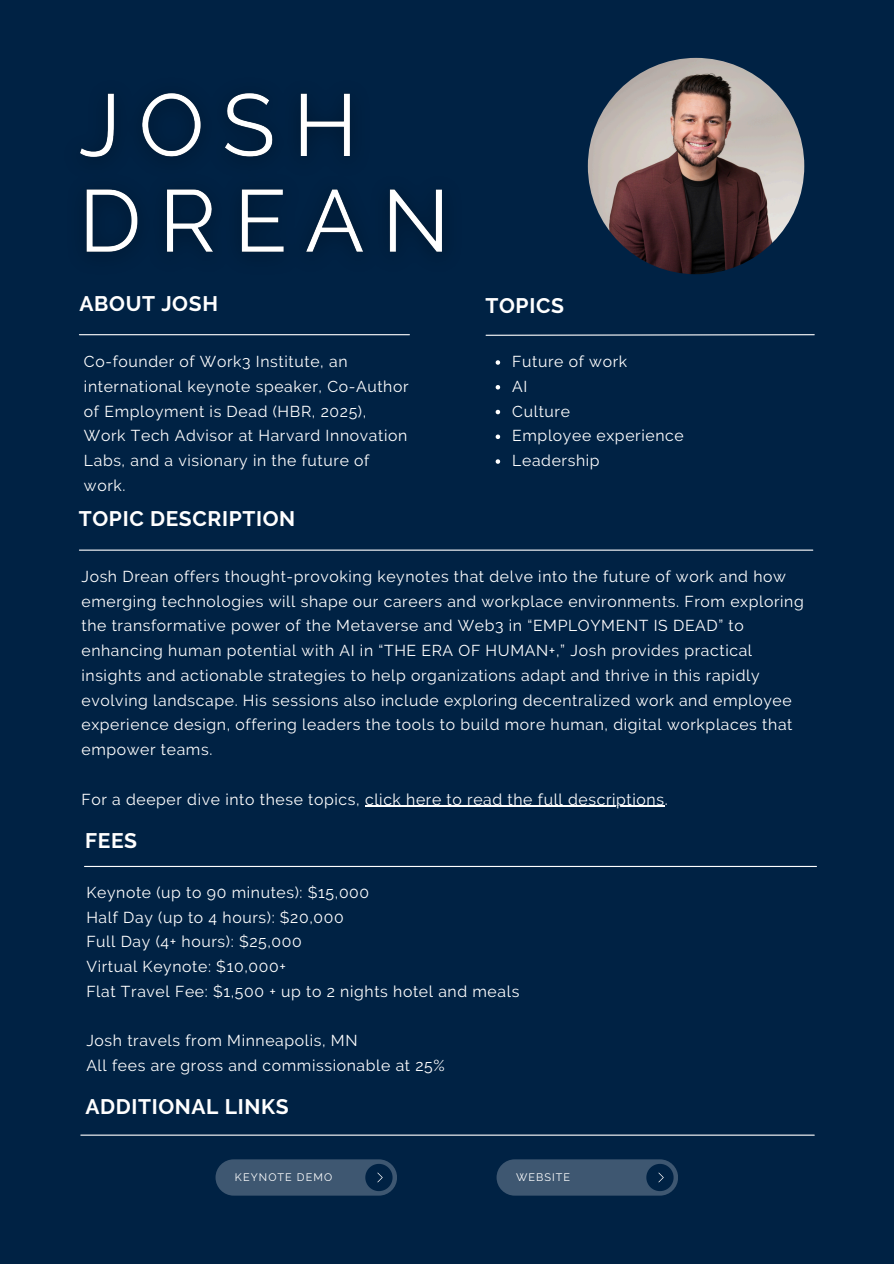
<style>
.page{position:relative;width:894px;height:1264px;background:#fff}
.page>*{position:absolute;margin:0;border:0;box-sizing:border-box;transform-origin:0 0}
.t1{font:700 21px "Raleway";letter-spacing:.03em;color:#fff}
.t2{font:15.75px/24.8px "Raleway";letter-spacing:.04em;color:#fff}
.t3{font:10.8px "Raleway";letter-spacing:.1em;color:#fff}
</style>
<div class="page">
<div style="left:0;top:0;width:893px;height:1263px;background:#024"></div>
<img style="left:587px;top:58px;width:217px;height:216px;border-radius:50%">
<hr style="left:81px;top:1134px;width:733px;height:1px;background:#fff">
<hr style="left:79px;top:549px;width:733px;height:1px;background:#fff">
<hr style="left:365px;top:806px;width:299px;height:1px;background:#fff">
<hr style="left:79px;top:334px;width:330px;height:1px;background:#fff">
<hr style="left:84px;top:865px;width:732px;height:2px;background:#fff">
<svg style="left:485px;top:334px;width:330px;height:2px"></svg>
<div style="left:215px;top:1159px;width:181px;height:36px;background:#3e5771;border-radius:18px"></div>
<svg style="left:365px;top:1163px;width:27px;height:28px"></svg>
<div style="left:496px;top:1159px;width:181px;height:36px;background:#3e5771;border-radius:18px"></div>
<svg style="left:646px;top:1163px;width:27px;height:28px"></svg>
<svg style="left:495px;top:360px;width:5px;height:5px"></svg>
<svg style="left:495px;top:385px;width:5px;height:4px"></svg>
<svg style="left:495px;top:410px;width:5px;height:4px"></svg>
<svg style="left:495px;top:434px;width:5px;height:5px"></svg>
<svg style="left:495px;top:459px;width:5px;height:5px"></svg>
<img style="left:80px;top:93px;width:362px;height:159px">
<p class="t1" style="left:79px;top:291px;width:140px">ABOUT JOSH</p>
<h2 class="t2" style="left:84px;top:349px;width:326px">Co-founder of Work3 Institute, an international keynote speaker, Co-Author of Employment is Dead (HBR, 2025),<br>Work Tech Advisor at Harvard Innovation<br>Labs, and a visionary in the future of work.</h2>
<h2 class="t1" style="left:79px;top:506px;width:218px">TOPIC DESCRIPTION</h2>
<p class="t1" style="left:485px;top:293px;width:80px">TOPICS</p>
<h3 class="t2" style="left:512px;top:349px;width:116px">Future of work</h3>
<h3 class="t2" style="left:512px;top:374px;width:17px">AI</h3>
<h2 class="t2" style="left:512px;top:398px;width:59px">Culture</h2>
<p class="t2" style="left:512px;top:423px;width:173px">Employee experience</p>
<h3 class="t2" style="left:512px;top:448px;width:89px">Leadership</h3>
<h2 class="t2" style="left:81px;top:564px;width:723px">Josh Drean offers thought-provoking keynotes that delve into the future of work and how emerging technologies will shape our careers and workplace environments. From exploring the transformative power of the Metaverse and Web3 in “EMPLOYMENT IS DEAD” to enhancing human potential with AI in “THE ERA OF HUMAN+,” Josh provides practical insights and actionable strategies to help organizations adapt and thrive in this rapidly evolving landscape. His sessions also include exploring decentralized work and employee experience design, offering leaders the tools to build more human, digital workplaces that empower teams.</h2>
<p class="t2" style="left:81px;top:786px;width:587px">For a deeper dive into these topics, click here to read the full descriptions.</p>
<h3 class="t1" style="left:85px;top:828px;width:54px">FEES</h3>
<p class="t2" style="left:86px;top:879px;width:434px">Keynote (up to 90 minutes): $15,000<br>Half Day (up to 4 hours): $20,000<br>Full Day (4+ hours): $25,000<br>Virtual Keynote: $10,000+<br>Flat Travel Fee: $1,500 + up to 2 nights hotel and meals</p>
<p class="t2" style="left:86px;top:1028px;width:360px">Josh travels from Minneapolis, MN<br>All fees are gross and commissionable at 25%</p>
<h3 class="t1" style="left:85px;top:1094px;width:205px">ADDITIONAL LINKS</h3>
<p class="t3" style="left:235px;top:1170px;width:99px">KEYNOTE DEMO</p>
<p class="t3" style="left:516px;top:1170px;width:56px">WEBSITE</p>
</div>
